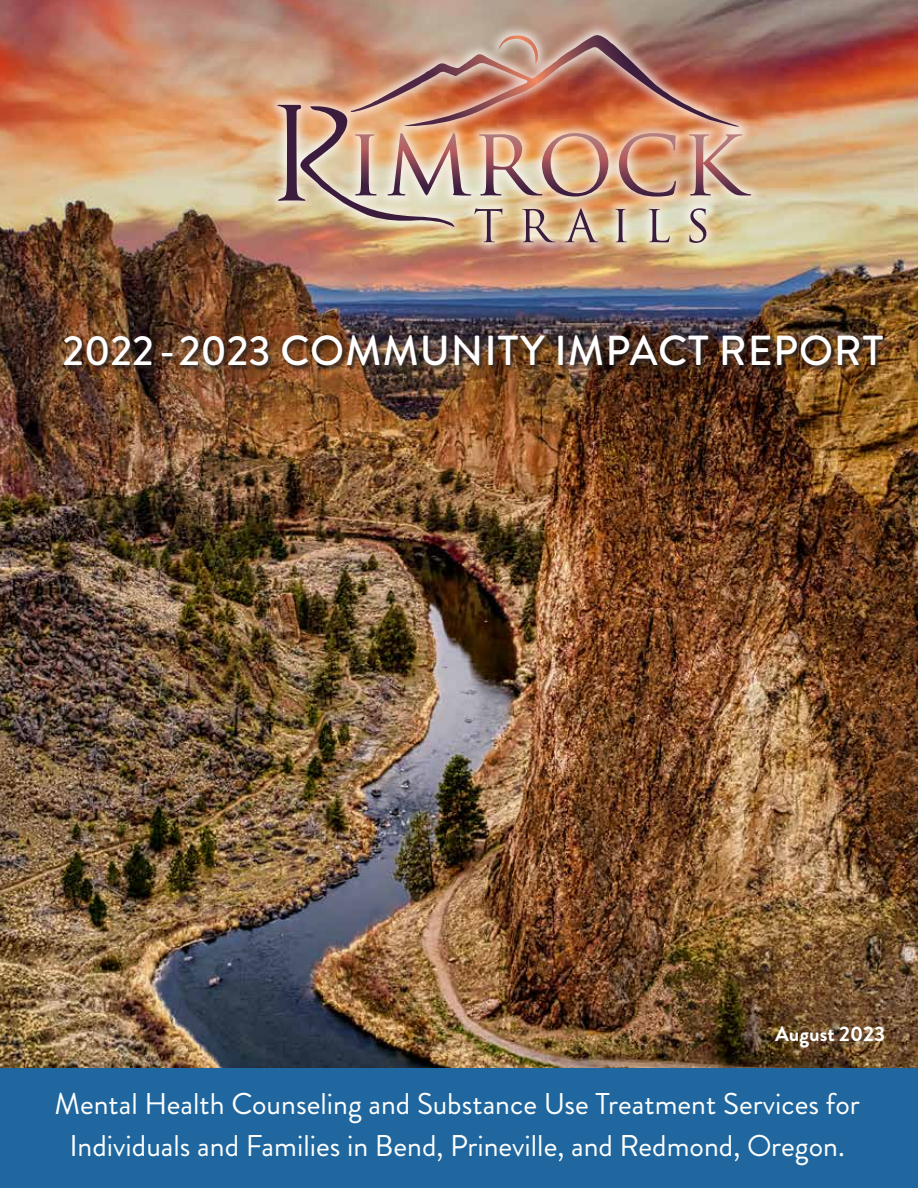
<style>
.page{position:relative;width:918px;height:1188px;background:#fff}
.page>*{position:absolute;margin:0;border:0;box-sizing:border-box;transform-origin:0 0}
.t1{font:500 42px "Brandon Grotesque";letter-spacing:.02em;color:#fff}
.t2{font:30px/42px "Brandon Grotesque";color:#fff;text-align:center}
.t3{font:700 21px "Brandon Grotesque";color:#fff}
</style>
<div class="page">
<img style="left:0;top:0;width:918px;height:1069px">
<div style="left:0;top:1069px;width:918px;height:119px;background:#1f679e"></div>
<div style="left:265px;top:23px;width:499px;height:232px;background:#fff;opacity:.75"></div>
<img style="left:277px;top:35px;width:474px;height:208px">
<div style="left:64px;top:336px;width:825px;height:35px;background:#231f20;opacity:.75"></div>
<h1 class="t1" style="left:62px;top:322px;width:822px">2022 - 2023 COMMUNITY IMPACT REPORT</h1>
<p class="t3" style="left:775px;top:1019px;width:111px">August 2023</p>
<p class="t2" style="left:54px;top:1083px;width:807px">Mental Health Counseling and Substance Use Treatment Services for<br>Individuals and Families in Bend, Prineville, and Redmond, Oregon.</p>
</div>
